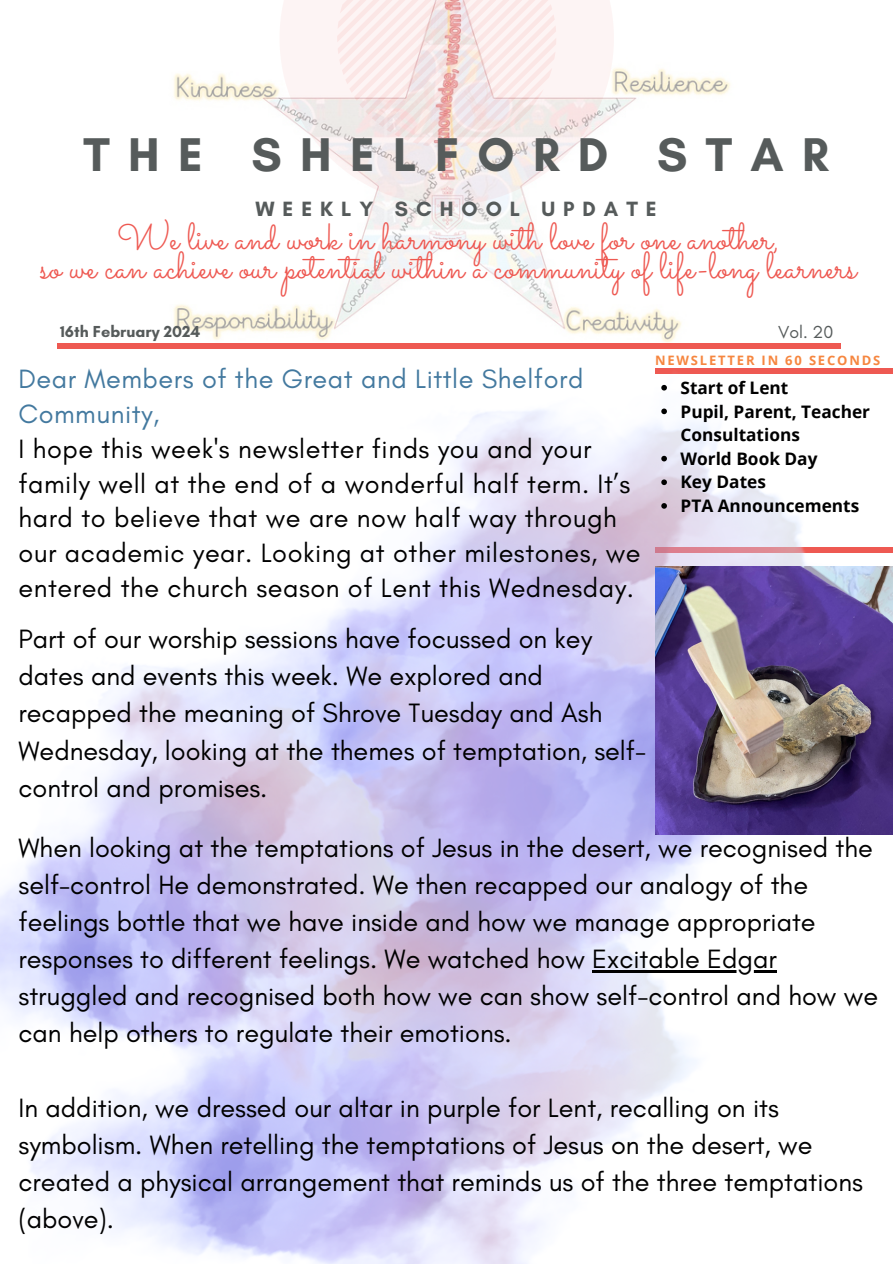
<style>
.page{position:relative;width:893px;height:1264px;background:#fff}
.page>*{position:absolute;margin:0;border:0;box-sizing:border-box;transform-origin:0 0}
.t1{font:700 48.15px "Glacial Indifference";letter-spacing:.38em;color:#565b5b}
.t2{font:37.65px/29.2px "Sacramento";color:#ee5952;text-align:center}
.t3{font:27px/37.2px "Glacial Indifference";color:#000}
.t4{font:27px/34.8px "Glacial Indifference";letter-spacing:.02em;color:#000}
.t5{font:700 21px "Glacial Indifference";letter-spacing:.38em;color:#565b5b}
.t6{font:17.7px "Glacial Indifference";color:#565b5b}
.t7{font:700 17.25px/23.7px "Open Sans";color:#000}
.t8{font:700 16.2px "Glacial Indifference";color:#565b5b}
.t9{font:700 13.05px "Open Sans";letter-spacing:.14em;color:#f6863f}
.s1{color:#43799f}
</style>
<div class="page">
<img style="left:173px;top:0;width:557px;height:343px">
<div style="left:57px;top:343px;width:783px;height:6px;background:#ee5952"></div>
<div style="left:655px;top:368px;width:237px;height:6px;background:#ee5952"></div>
<div style="left:655px;top:547px;width:237px;height:6px;background:#ee5952"></div>
<img style="left:0;top:384px;width:879px;height:879px">
<img style="left:655px;top:566px;width:237px;height:268px">
<svg style="left:661px;top:385px;width:6px;height:5px"></svg>
<svg style="left:661px;top:408px;width:6px;height:6px"></svg>
<svg style="left:661px;top:456px;width:6px;height:5px"></svg>
<svg style="left:661px;top:479px;width:6px;height:6px"></svg>
<svg style="left:661px;top:503px;width:6px;height:5px"></svg>
<hr style="left:592px;top:970px;width:185px;height:2px;background:#000">
<h2 class="t1" style="left:83px;top:125px;width:746px">THE SHELFORD STAR</h2>
<h5 class="t5" style="left:255px;top:196px;width:403px">WEEKLY SCHOOL UPDATE</h5>
<h6 class="t2" style="left:40px;top:221px;width:818px">We live and work in harmony with love for one another,<br>so we can achieve our potential within a community of life-long learners</h6>
<p class="t8" style="left:60px;top:322px;width:142px">16th February 2024</p>
<h3 class="t6" style="left:778px;top:321px;width:57px">Vol. 20</h3>
<p class="t9" style="left:655px;top:351px;width:227px">NEWSLETTER IN 60 SECONDS</p>
<h3 class="t7" style="left:680px;top:375px;width:109px">Start of Lent</h3>
<h3 class="t7" style="left:680px;top:399px;width:191px">Pupil, Parent, Teacher<br>Consultations</h3>
<h3 class="t7" style="left:680px;top:446px;width:138px">World Book Day</h3>
<p class="t7" style="left:680px;top:470px;width:87px">Key Dates</p>
<p class="t7" style="left:680px;top:493px;width:180px">PTA Announcements</p>
<h4 class="t4" style="left:18px;top:361px;width:623px"><span class="s1">Dear Members of the Great and Little Shelford Community,<br></span>I hope this week's newsletter finds you and your family well at the end of a wonderful half term. It’s hard to believe that we are now half way through our academic year. Looking at other milestones, we entered the church season of Lent this Wednesday.</h4>
<h1 class="t3" style="left:18px;top:620px;width:629px">Part of our worship sessions have focussed on key dates and events this week. We explored and recapped the meaning of Shrove Tuesday and Ash Wednesday, looking at the themes of temptation, self&shy;control and promises.</h1>
<p class="t3" style="left:18px;top:828px;width:855px">When looking at the temptations of Jesus in the desert, we recognised the self-control He demonstrated. We then recapped our analogy of the feelings bottle that we have inside and how we manage appropriate responses to different feelings. We watched how Excitable Edgar</p>
<p class="t3" style="left:18px;top:977px;width:861px">struggled and recognised both how we can show self-control and how we can help others to regulate their emotions.</p>
<p class="t3" style="left:18px;top:1088px;width:846px">In addition, we dressed our altar in purple for Lent, recalling on its symbolism. When retelling the temptations of Jesus on the desert, we created a physical arrangement that reminds us of the three temptations (above).</p>
</div>
